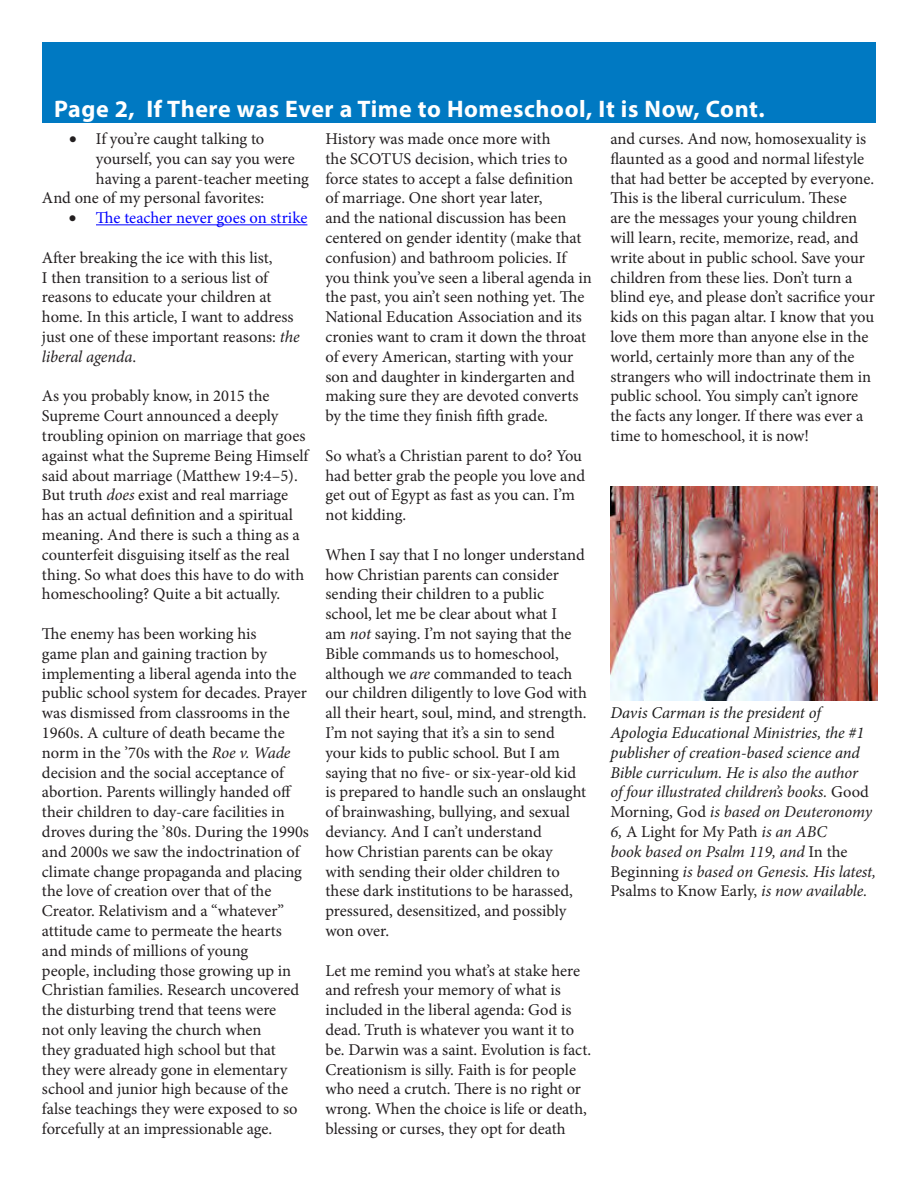
<style>
.page{position:relative;width:918px;height:1188px;background:#fff}
.page>*{position:absolute;margin:0;border:0;box-sizing:border-box;transform-origin:0 0}
.t1{font:700 24px "Myriad Pro";letter-spacing:.025em;color:#fff}
.t2{font:16.5px/19.8px "Minion Pro";color:#231f20}
.t3{font:italic 16.5px/19.8px "Minion Pro";letter-spacing:-.005em;color:#231f20}
.t4{font:16.5px "Minion Pro";color:#00f}
.s1{color:#231f20}
.s2{font-style:italic}
.s3{color:#1d1d1d}
.s4{font-style:normal}
</style>
<div class="page">
<div style="left:42px;top:42px;width:834px;height:81px;background:#0079c2"></div>
<hr style="left:96px;top:224px;width:211px;height:1px;background:#00f">
<img style="left:610px;top:486px;width:268px;height:214px">
<p class="t1" style="left:54px;top:93px;width:712px">Page 2, If There was Ever a Time to Homeschool, It is Now, Cont.</p>
<p class="t2" style="left:96px;top:129px;width:214px;text-indent:-27px">• If you’re caught talking to yourself, you can say you were having a parent-teacher meeting</p>
<p class="t2" style="left:42px;top:188px;width:224px">And one of my personal favorites:</p>
<p class="t4" style="left:69px;top:207px;width:240px"><span class="s1">•</span> The teacher never goes on strike</p>
<p class="t2" style="left:42px;top:248px;width:259px">After breaking the ice with this list,<br>I then transition to a serious list of reasons to educate your children at home. In this article, I want to address just one of these important reasons: <span class="s2">the liberal agenda</span>.</p>
<p class="t2" style="left:42px;top:386px;width:268px">As you probably know, in 2015 the Supreme Court announced a deeply troubling opinion on marriage that goes against what the Supreme Being Himself said about marriage (Matthew 19:4–5).<br>But truth <span class="s2">does</span> exist and real marriage has an actual definition and a spiritual meaning. And there is such a thing as a counterfeit disguising itself as the real thing. So what does this have to do with homeschooling? Quite a bit actually.</p>
<p class="t2" style="left:42px;top:624px;width:269px">The enemy has been working his<br>game plan and gaining traction by implementing a liberal agenda into the public school system for decades. Prayer was dismissed from classrooms in the 1960s. A culture of death became the norm in the ’70s with the <span class="s2">Roe v. Wade </span>decision and the social acceptance of abortion. Parents willingly handed off their children to day-care facilities in droves during the ’80s. During the 1990s and 2000s we saw the indoctrination of climate change propaganda and placing the love of creation over that of the Creator. Relativism and a “whatever” attitude came to permeate the hearts and minds of millions of young<br>people, including those growing up in Christian families. Research uncovered the disturbing trend that teens were<br>not only leaving the church when<br>they graduated high school but that<br>they were already gone in elementary school and junior high because of the false teachings they were exposed to so forcefully at an impressionable age.</p>
<p class="t2" style="left:325px;top:129px;width:268px">History was made once more with<br>the SCOTUS decision, which tries to force states to accept a false definition<br>of marriage. One short year later,<br>and the national discussion has been centered on gender identity (make that confusion) and bathroom policies. If you think you’ve seen a liberal agenda in the past, you ain’t seen nothing yet. The National Education Association and its cronies want to cram it down the throat of every American, starting with your son and daughter in kindergarten and making sure they are devoted converts by the time they finish fifth grade.</p>
<p class="t2" style="left:325px;top:446px;width:261px">So what’s a Christian parent to do? You had better grab the people you love and get out of Egypt as fast as you can. I’m not kidding.</p>
<p class="t2" style="left:325px;top:545px;width:263px">When I say that I no longer understand how Christian parents can consider sending their children to a public school, let me be clear about what I<br>am <span class="s2">not</span> saying. I’m not saying that the Bible commands us to homeschool, although we <span class="s2">are</span> commanded to teach our children diligently to love God with all their heart, soul, mind, and strength.<br>I’m not saying that it’s a sin to send your kids to public school. But I am saying that no five- or six-year-old kid is prepared to handle such an onslaught of brainwashing, bullying, and sexual deviancy. And I can’t understand<br>how Christian parents can be okay<br>with sending their older children to these dark institutions to be harassed, pressured, desensitized, and possibly won over.</p>
<p class="t2" style="left:325px;top:961px;width:267px">Let me remind you what’s at stake here and refresh your memory of what is included in the liberal agenda: God is dead. Truth is whatever you want it to be. Darwin was a saint. Evolution is fact.<br>Creationism is silly. Faith is for people who need a crutch. There is no right or wrong. When the choice is life or death, blessing or curses, they opt for death</p>
<p class="t2" style="left:610px;top:129px;width:265px">and curses. And now, homosexuality is flaunted as a good and normal lifestyle that had better be accepted by everyone.</p>
<p class="t2" style="left:610px;top:188px;width:266px">This is the liberal curriculum. These<br>are the messages your young children will learn, recite, memorize, read, and write about in public school. Save your children from these lies. Don’t turn a blind eye, and please don’t sacrifice your kids on this pagan altar. I know that you love them more than anyone else in the world, certainly more than any of the strangers who will indoctrinate them in public school. You simply can’t ignore the facts any longer. If there was ever a time to homeschool, it is now!</p>
<p class="t3" style="left:610px;top:703px;width:267px"><span class="s3">Davis Carman is the president of Apologia Educational Ministries, the #1 publisher of creation-based science and Bible curriculum. He</span> is also the author<br>of four illustrated children’s books. <span class="s4">Good Morning, God</span> is based on Deuteronomy 6, <span class="s4">A Light for My Path</span> is an ABC<br>book based on Psalm 119, and <span class="s4">In the Beginning</span> is based on Genesis. His latest, <span class="s4">Psalms to Know Early,</span> is now available.</p>
</div>
